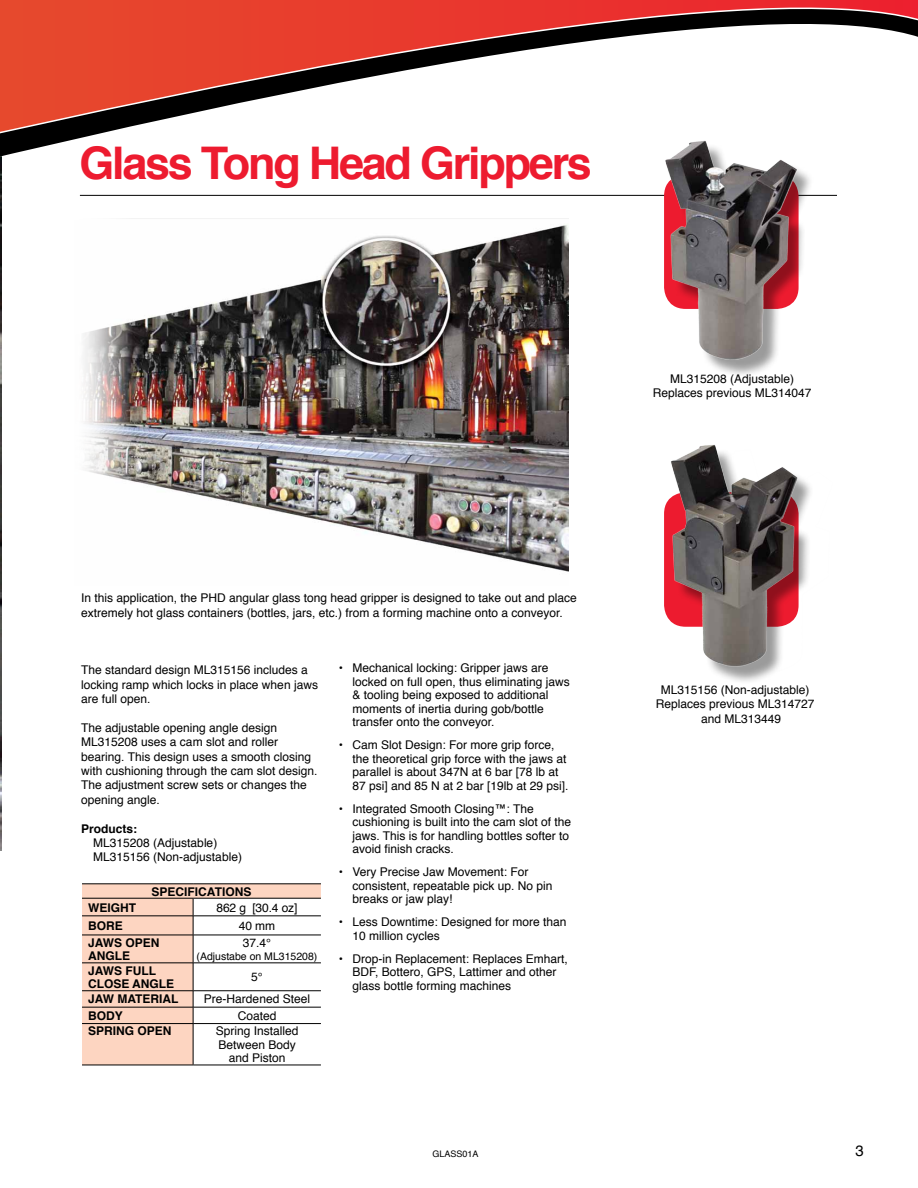
<style>
.page{position:relative;width:918px;height:1188px;background:#fff}
.page>*{position:absolute;margin:0;border:0;box-sizing:border-box;transform-origin:0 0}
.t1{font:700 45px "Helvetica";letter-spacing:-.05em;color:#ed1b2f}
.t2{font:15px "Helvetica";color:#000}
.t3{font:12px/13.5px "Helvetica";color:#000}
.t4{font:700 12px/13.5px "Helvetica";color:#000}
.t5{font:10.5px "Helvetica";color:#000}
.t6{font:9px "Helvetica";color:#000}
</style>
<div class="page">
<img style="left:83px;top:310px;width:486px;height:262px">
<img style="left:0;top:310px;width:1px;height:540px">
<svg style="left:0;top:295px;width:569px;height:15px"></svg>
<svg style="left:0;top:0;width:918px;height:295px"></svg>
<hr style="left:80px;top:195px;width:757px;height:1px;background:#000">
<img style="left:664px;top:445px;width:147px;height:237px">
<img style="left:650px;top:126px;width:166px;height:249px">
<svg style="left:82px;top:884px;width:239px;height:181px"></svg>
<hr style="left:193px;top:1024px;width:1px;height:41px;background:#000">
<hr style="left:82px;top:1065px;width:111px;height:1px;background:#000">
<hr style="left:193px;top:1065px;width:128px;height:1px;background:#000">
<hr style="left:82px;top:883px;width:111px;height:1px;background:#000">
<hr style="left:193px;top:883px;width:128px;height:1px;background:#000">
<hr style="left:82px;top:935px;width:111px;height:1px;background:#000">
<hr style="left:193px;top:935px;width:128px;height:1px;background:#000">
<hr style="left:82px;top:963px;width:111px;height:1px;background:#000">
<hr style="left:193px;top:963px;width:128px;height:1px;background:#000">
<hr style="left:82px;top:990px;width:111px;height:1px;background:#000">
<hr style="left:193px;top:990px;width:128px;height:1px;background:#000">
<hr style="left:82px;top:1007px;width:111px;height:1px;background:#000">
<hr style="left:193px;top:1007px;width:128px;height:1px;background:#000">
<hr style="left:82px;top:1023px;width:111px;height:1px;background:#000">
<hr style="left:193px;top:1023px;width:128px;height:1px;background:#000">
<hr style="left:82px;top:916px;width:111px;height:1px;background:#000">
<hr style="left:193px;top:916px;width:128px;height:1px;background:#000">
<hr style="left:82px;top:898px;width:111px;height:1px;background:#000">
<hr style="left:193px;top:898px;width:128px;height:1px;background:#000">
<h1 class="t1" style="left:79px;top:127px;width:514px">Glass Tong Head Grippers</h1>
<p class="t3" style="left:653px;top:372px;width:160px;line-height:14.4px;text-align:center">ML315208 (Adjustable)<br>Replaces previous ML314047</p>
<p class="t3" style="left:81px;top:591px;width:497px;line-height:14.4px">In this application, the PHD angular glass tong head gripper is designed to take out and place extremely hot glass containers (bottles, jars, etc.) from a forming machine onto a conveyor.</p>
<p class="t3" style="left:81px;top:663px;width:238px;line-height:14.4px">The standard design ML315156 includes a locking ramp which locks in place when jaws are full open.</p>
<p class="t3" style="left:81px;top:721px;width:238px;line-height:14.4px">The adjustable opening angle design ML315208 uses a cam slot and roller bearing. This design uses a smooth closing with cushioning through the cam slot design.<br>The adjustment screw sets or changes the opening angle.</p>
<p class="t4" style="left:81px;top:822px;width:58px">Products:</p>
<p class="t3" style="left:93px;top:836px;width:150px;line-height:14.4px">ML315208 (Adjustable)<br>ML315156 (Non-adjustable)</p>
<p class="t4" style="left:152px;top:885px;width:101px">specifications</p>
<p class="t4" style="left:88px;top:901px;width:49px">WEIGHT</p>
<p class="t3" style="left:217px;top:901px;width:82px">862 g [30.4 oz]</p>
<p class="t4" style="left:88px;top:919px;width:35px">BORE</p>
<p class="t3" style="left:239px;top:919px;width:38px">40 mm</p>
<p class="t4" style="left:88px;top:936px;width:64px">JAWS OPEN<br>ANGLE</p>
<p class="t3" style="left:243px;top:936px;width:30px">37.4°</p>
<p class="t5" style="left:197px;top:948px;width:122px">(Adjustabe on ML315208)</p>
<p class="t4" style="left:88px;top:964px;width:70px">JAWS FULL<br>CLOSE</p>
<p class="t4" style="left:132px;top:977px;width:42px">ANGLE</p>
<p class="t3" style="left:251px;top:971px;width:13px">5°</p>
<p class="t4" style="left:88px;top:993px;width:92px">JAW MATERIAL</p>
<p class="t3" style="left:204px;top:993px;width:108px">Pre-Hardened Steel</p>
<p class="t4" style="left:88px;top:1009px;width:36px">BODY</p>
<p class="t3" style="left:238px;top:1009px;width:40px">Coated</p>
<p class="t4" style="left:88px;top:1024px;width:76px">SPRING OPEN</p>
<p class="t3" style="left:216px;top:1025px;width:84px;text-align:center">Spring Installed<br>Between Body and Piston</p>
<p class="t3" style="left:352px;top:662px;width:219px;text-indent:-14px">• Mechanical locking: Gripper jaws are locked on full open, thus eliminating jaws &amp; tooling being exposed to additional moments of inertia during gob/bottle transfer onto the conveyor.</p>
<p class="t3" style="left:352px;top:739px;width:218px;text-indent:-14px">• Cam Slot Design: For more grip force, the theoretical grip force with the jaws at parallel is about 347N at 6 bar [78 lb at 87 psi] and 85 N at 2 bar [19lb at 29 psi].</p>
<p class="t3" style="left:352px;top:802px;width:220px;text-indent:-14px">• Integrated Smooth Closing™: The cushioning is built into the cam slot of the jaws. This is for handling bottles softer to avoid finish cracks.</p>
<p class="t3" style="left:352px;top:865px;width:202px;text-indent:-14px">• Very Precise Jaw Movement: For consistent, repeatable pick up. No pin breaks or jaw play!</p>
<p class="t3" style="left:352px;top:915px;width:216px;text-indent:-14px">• Less Downtime: Designed for more than<br>10 million cycles</p>
<p class="t3" style="left:352px;top:952px;width:217px;text-indent:-14px">• Drop-in Replacement: Replaces Emhart,<br>BDF, Bottero, GPS, Lattimer and other glass bottle forming machines</p>
<p class="t3" style="left:661px;top:683px;width:150px">ML315156 (Non-adjustable)</p>
<p class="t3" style="left:656px;top:698px;width:160px">Replaces previous ML314727</p>
<p class="t3" style="left:701px;top:712px;width:82px">and ML313449</p>
<p class="t6" style="left:433px;top:1146px;width:48px">GLASS01A</p>
<p class="t2" style="left:856px;top:1139px;width:10px">3</p>
</div>
